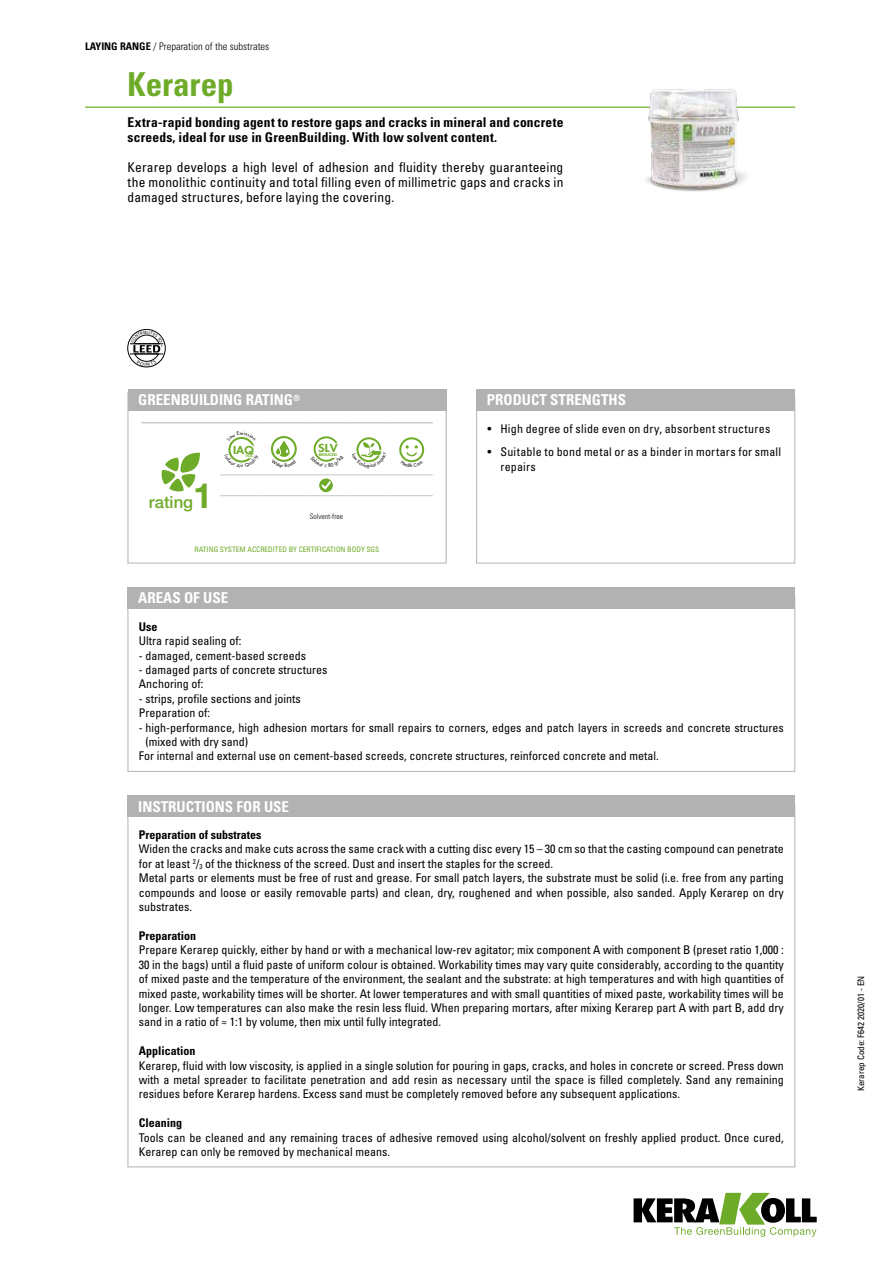
<style>
.page{position:relative;width:893px;height:1263px;background:#fff}
.page>*{position:absolute;margin:0;border:0;box-sizing:border-box;transform-origin:0 0}
.t1{font:700 condensed 33px "Univers LT Std";letter-spacing:-.005em;color:#6eab28}
.t2{font:500 16.65px "Helvetica Neue LT Std";color:#6eab28}
.t3{font:700 condensed 15px "Univers LT Std";color:#fff}
.t4{font:condensed 13.5px/15px "Univers LT Std";letter-spacing:.01em;color:#000;text-align:justify}
.t5{font:700 condensed 13.5px/15px "Univers LT Std";letter-spacing:.015em;color:#000}
.t6{font:condensed 12px/14.4px "Univers LT Std";color:#000}
.t7{font:condensed 12px/15px "Univers LT Std";letter-spacing:.02em;color:#000}
.t8{font:700 condensed 12px "Univers LT Std";color:#000}
.t9{font:800 10.8px "Futura Std";color:#6eab28;scale:1.15 1}
.t10{font:300 condensed 10.5px "Univers LT Std";color:#000}
.t11{font:800 10.5px "Futura Std";color:#6eab28;scale:1.15 1}
.t12{font:condensed 9px "Univers LT Std";color:#000}
.t13{font:condensed 7.5px "Univers LT Std";color:#6eab28}
.t14{font:300 condensed 7.5px "Univers LT Std";color:#000}
.t15{font:800 3.75px "Futura Std";color:#6eab28;scale:1.2 1}
.t16{font:800 3.6px "Futura Std";color:#6eab28;scale:1.15 1}
.s1{font-weight:700}
.s2{font-weight:700;font-size:34.8px}
.s3{font-size:10.8px}
.s4{font-size:6.9px}
</style>
<div class="page">
<svg style="left:634px;top:1193px;width:183px;height:44px"></svg>
<hr style="left:85px;top:107px;width:710px;height:1px;background:#6eab28">
<div style="left:128px;top:587px;width:667px;height:22px;background:#b3b2b2"></div>
<div style="left:128px;top:796px;width:667px;height:21px;background:#b3b2b2"></div>
<div style="left:128px;top:329px;width:37px;height:38px;border:1px solid #000;border-radius:50%"></div>
<hr style="left:130px;top:354px;width:33px;height:1px;background:#000">
<hr style="left:130px;top:343px;width:33px;height:1px;background:#000">
<div style="left:476px;top:398px;width:319px;height:165px;border:1px solid #b3b2b2"></div>
<div style="left:476px;top:389px;width:319px;height:21px;background:#b3b2b2"></div>
<img style="left:634px;top:89px;width:123px;height:103px">
<div style="left:128px;top:392px;width:318px;height:171px;border:1px solid #b3b2b2"></div>
<hr style="left:220px;top:475px;width:43px;height:1px;background:#c6c6c6">
<hr style="left:263px;top:475px;width:42px;height:1px;background:#c6c6c6">
<hr style="left:305px;top:475px;width:43px;height:1px;background:#c6c6c6">
<hr style="left:348px;top:475px;width:42px;height:1px;background:#c6c6c6">
<hr style="left:390px;top:475px;width:43px;height:1px;background:#c6c6c6">
<hr style="left:220px;top:495px;width:43px;height:1px;background:#c6c6c6">
<hr style="left:263px;top:495px;width:42px;height:1px;background:#c6c6c6">
<hr style="left:305px;top:495px;width:43px;height:1px;background:#c6c6c6">
<hr style="left:348px;top:495px;width:42px;height:1px;background:#c6c6c6">
<hr style="left:390px;top:495px;width:43px;height:1px;background:#c6c6c6">
<hr style="left:141px;top:422px;width:79px;height:1px;background:#b3b2b2">
<hr style="left:220px;top:422px;width:43px;height:1px;background:#b3b2b2">
<hr style="left:263px;top:422px;width:42px;height:1px;background:#b3b2b2">
<hr style="left:305px;top:422px;width:43px;height:1px;background:#b3b2b2">
<hr style="left:348px;top:422px;width:42px;height:1px;background:#b3b2b2">
<hr style="left:390px;top:422px;width:43px;height:1px;background:#b3b2b2">
<svg style="left:161px;top:453px;width:39px;height:39px"></svg>
<div style="left:271px;top:436px;width:26px;height:26px;border:2px solid #6eab28;border-radius:50%"></div>
<div style="left:314px;top:436px;width:25px;height:26px;border:2px solid #6eab28;border-radius:50%"></div>
<div style="left:327px;top:443px;width:12px;height:14px;background:#fff"></div>
<div style="left:356px;top:437px;width:25px;height:25px;border:2px solid #6eab28;border-radius:50%"></div>
<div style="left:399px;top:437px;width:25px;height:25px;border:2px solid #6eab28;border-radius:50%"></div>
<svg style="left:319px;top:478px;width:14px;height:14px"></svg>
<svg style="left:322px;top:481px;width:9px;height:9px"></svg>
<div style="left:128px;top:389px;width:318px;height:21px;background:#b3b2b2"></div>
<svg style="left:131px;top:331px;width:32px;height:35px"></svg>
<svg style="left:228px;top:437px;width:27px;height:26px"></svg>
<svg style="left:271px;top:439px;width:25px;height:23px"></svg>
<svg style="left:316px;top:456px;width:20px;height:6px"></svg>
<svg style="left:356px;top:442px;width:26px;height:21px"></svg>
<svg style="left:401px;top:445px;width:22px;height:18px"></svg>
<p class="t10" style="left:85px;top:40px;width:186px"><span class="s1">LAYING RANGE</span> / Preparation of the substrates</p>
<h1 class="t1" style="left:128px;top:64px;width:108px">Kerarep</h1>
<p class="t5" style="left:128px;top:114px;width:437px">Extra-rapid bonding agent to restore gaps and cracks in mineral and concrete screeds, ideal for use in GreenBuilding. With low solvent content.</p>
<p class="t4" style="left:128px;top:159px;width:437px">Kerarep develops a high level of adhesion and fluidity thereby guaranteeing the monolithic continuity and total filling even of millimetric gaps and cracks in damaged structures, before laying the covering.</p>
<p class="t3" style="left:138px;top:391px;width:164px">GREENBUILDING RATING<sup>®</sup></p>
<h2 class="t2" style="left:149px;top:492px;width:65px">rating<span class="s2">1</span></h2>
<p class="t11" style="left:233px;top:443px;width:20px"><span class="s3">I</span>AQ</p>
<p class="t16" style="left:245px;top:454px;width:9px">VOC</p>
<p class="t9" style="left:318px;top:442px;width:18px">SLV</p>
<p class="t15" style="left:319px;top:452px;width:17px">REDUCED</p>
<p class="t14" style="left:310px;top:511px;width:35px">Solvent-free</p>
<p class="t13" style="left:195px;top:545px;width:186px">RATING SYSTEM ACCREDITED BY CERTIFICATION BODY SGS</p>
<p class="t3" style="left:138px;top:589px;width:92px">AREAS OF USE</p>
<p class="t3" style="left:487px;top:391px;width:141px">PRODUCT STRENGTHS</p>
<p class="t7" style="left:488px;top:421px;width:284px">• High degree of slide even on dry, absorbent structures</p>
<p class="t7" style="left:500px;top:444px;width:282px;text-indent:-13px">• Suitable to bond metal or as a binder in mortars for small repairs</p>
<p class="t8" style="left:139px;top:619px;width:20px">Use</p>
<p class="t6" style="left:139px;top:633px;width:104px">Ultra rapid sealing of:</p>
<p class="t6" style="left:139px;top:648px;width:169px">- damaged, cement-based screeds</p>
<p class="t6" style="left:139px;top:662px;width:190px">- damaged parts of concrete structures<br>Anchoring of:</p>
<p class="t6" style="left:139px;top:691px;width:163px">- strips, profile sections and joints<br>Preparation of:</p>
<p class="t6" style="left:139px;top:720px;width:646px">- high-performance, high adhesion mortars for small repairs to corners, edges and patch layers in screeds and concrete structures</p>
<p class="t6" style="left:146px;top:734px;width:104px">(mixed with dry sand)</p>
<p class="t6" style="left:139px;top:749px;width:521px">For internal and external use on cement-based screeds, concrete structures, reinforced concrete and metal.</p>
<p class="t3" style="left:138px;top:797px;width:152px">INSTRUCTIONS FOR USE</p>
<p class="t8" style="left:139px;top:827px;width:124px">Preparation of substrates</p>
<p class="t6" style="left:139px;top:842px;width:646px">Widen the cracks and make cuts across the same crack with a cutting disc every 15 – 30 cm so that the casting compound can penetrate for at least <sup>2</sup>/<span class="s4">3</span> of the thickness of the screed. Dust and insert the staples for the screed.<br>Metal parts or elements must be free of rust and grease. For small patch layers, the substrate must be solid (i.e. free from any parting compounds and loose or easily removable parts) and clean, dry, roughened and when possible, also sanded. Apply Kerarep on dry substrates.</p>
<p class="t8" style="left:139px;top:928px;width:59px">Preparation</p>
<p class="t6" style="left:139px;top:943px;width:646px;text-align:justify">Prepare Kerarep quickly, either by hand or with a mechanical low-rev agitator; mix component A with component B (preset ratio 1,000 :<br>30 in the bags) until a fluid paste of uniform colour is obtained. Workability times may vary quite considerably, according to the quantity of mixed paste and the temperature of the environment, the sealant and the substrate: at high temperatures and with high quantities of mixed paste, workability times will be shorter. At lower temperatures and with small quantities of mixed paste, workability times will be longer. Low temperatures can also make the resin less fluid. When preparing mortars, after mixing Kerarep part A with part B, add dry sand in a ratio of ≈ 1:1 by volume, then mix until fully integrated.</p>
<p class="t8" style="left:139px;top:1043px;width:58px">Application</p>
<p class="t6" style="left:139px;top:1058px;width:646px;text-align:justify">Kerarep, fluid with low viscosity, is applied in a single solution for pouring in gaps, cracks, and holes in concrete or screed. Press down with a metal spreader to facilitate penetration and add resin as necessary until the space is filled completely. Sand any remaining residues before Kerarep hardens. Excess sand must be completely removed before any subsequent applications.</p>
<p class="t8" style="left:139px;top:1115px;width:45px">Cleaning</p>
<p class="t6" style="left:139px;top:1130px;width:646px">Tools can be cleaned and any remaining traces of adhesive removed using alcohol/solvent on freshly applied product. Once cured,<br>Kerarep can only be removed by mechanical means.</p>
<p class="t12" style="left:855px;top:1091px;width:117px;rotate:-90deg">Kerarep Code: F642 2020/01 - EN</p>
</div>
